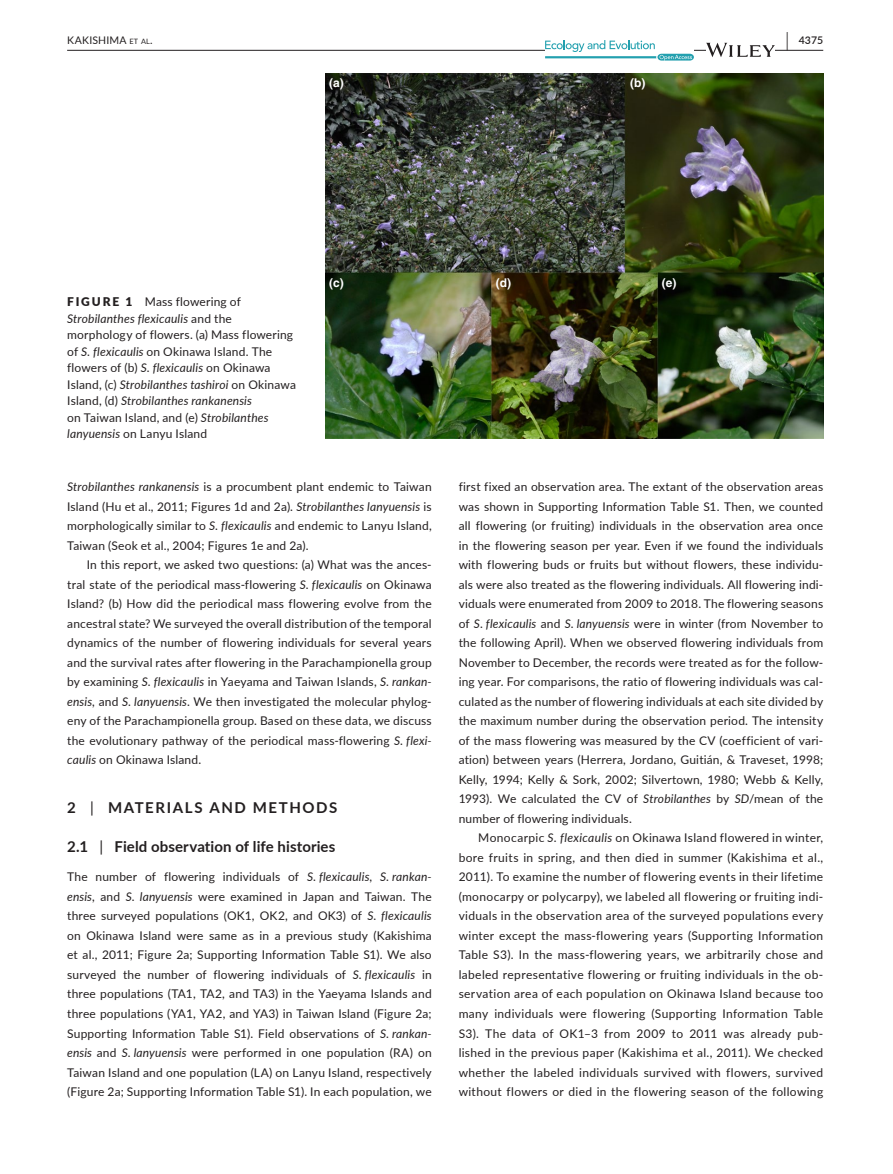
<style>
.page{position:relative;width:893px;height:1174px;background:#fff}
.page>*{position:absolute;margin:0;border:0;box-sizing:border-box;transform-origin:0 0}
.t1{font:600 19.5px "Lato";color:#231f20;scale:.48 1}
.t2{font:700 15px "Lato";letter-spacing:.01em;color:#231f20}
.t3{font:700 15px "Lato";letter-spacing:.11em;color:#231f20}
.t4{font:12px/19.5px "Lato";letter-spacing:.015em;color:#231f20;text-align:justify}
.t5{font:700 12px "Helvetica";color:#fff}
.t6{font:10.5px "Lato";letter-spacing:.02em;color:#231f20}
.t7{font:600 10.5px "Lato";color:#231f20}
.s1{font-size:7.35px}
.s2{font-weight:900}
.s3{font-style:italic}
.s4{font-weight:400}
</style>
<div class="page">
<hr style="left:67px;top:50px;width:756px;height:1px;background:#231f20">
<svg style="left:545px;top:40px;width:149px;height:21px"></svg>
<svg style="left:706px;top:43px;width:69px;height:14px"></svg>
<img style="left:326px;top:73px;width:497px;height:365px">
<h1 class="t1" style="left:786px;top:26px;width:7px">|</h1>
<p class="t6" style="left:67px;top:33px;width:87px">KAKISHIMA <span class="s1">et al</span>.</p>
<p class="t7" style="left:799px;top:33px;width:26px">4375</p>
<p class="t5" style="left:329px;top:75px;width:16px">(a)</p>
<p class="t5" style="left:630px;top:75px;width:17px">(b)</p>
<p class="t4" style="left:67px;top:293px;width:230px;line-height:16.5px;text-align:left"><span class="s2">FIGURE 1</span> Mass flowering of <span class="s3">Strobilanthes flexicaulis</span> and the morphology of flowers. (a) Mass flowering of <span class="s3">S. flexicaulis</span> on Okinawa Island. The flowers of (b) <span class="s3">S. flexicaulis</span> on Okinawa Island, (c) <span class="s3">Strobilanthes tashiroi</span> on Okinawa Island, (d) <span class="s3">Strobilanthes rankanensis<br></span>on Taiwan Island, and (e) <span class="s3">Strobilanthes lanyuensis</span> on Lanyu Island</p>
<p class="t5" style="left:329px;top:275px;width:16px">(c)</p>
<p class="t5" style="left:496px;top:275px;width:17px">(d)</p>
<p class="t5" style="left:662px;top:275px;width:16px">(e)</p>
<p class="t4" style="left:67px;top:476px;width:366px"><span class="s3">Strobilanthes rankanensis</span> is a procumbent plant endemic to Taiwan Island (Hu et al., 2011; Figures 1d and 2a). <span class="s3">Strobilanthes lanyuensis</span> is morphologically similar to <span class="s3">S. flexicaulis</span> and endemic to Lanyu Island, Taiwan (Seok et al., 2004; Figures 1e and 2a).</p>
<p class="t4" style="left:67px;top:554px;width:366px;text-indent:20px">In this report, we asked two questions: (a) What was the ances‐ tral state of the periodical mass‐flowering <span class="s3">S. flexicaulis</span> on Okinawa Island? (b) How did the periodical mass flowering evolve from the ancestral state? We surveyed the overall distribution of the temporal dynamics of the number of flowering individuals for several years and the survival rates after flowering in the Parachampionella group by examining <span class="s3">S. flexicaulis</span> in Yaeyama and Taiwan Islands, <span class="s3">S. rankan‐ ensis,</span> and <span class="s3">S. lanyuensis</span>. We then investigated the molecular phylog‐ eny of the Parachampionella group. Based on these data, we discuss the evolutionary pathway of the periodical mass‐flowering <span class="s3">S. flexi‐ caulis</span> on Okinawa Island.</p>
<p class="t3" style="left:67px;top:796px;width:272px">2 <span class="s4">|</span> MATERIALS AND METHODS</p>
<p class="t2" style="left:67px;top:835px;width:270px">2.1 <span class="s4">|</span> Field observation of life histories</p>
<p class="t4" style="left:67px;top:866px;width:366px">The number of flowering individuals of <span class="s3">S. flexicaulis</span>, <span class="s3">S. rankan‐ ensis,</span> and <span class="s3">S. lanyuensis</span> were examined in Japan and Taiwan. The three surveyed populations (OK1, OK2, and OK3) of <span class="s3">S. flexicaulis </span>on Okinawa Island were same as in a previous study (Kakishima et al., 2011; Figure 2a; Supporting Information Table S1). We also surveyed the number of flowering individuals of <span class="s3">S. flexicaulis</span> in three populations (TA1, TA2, and TA3) in the Yaeyama Islands and three populations (YA1, YA2, and YA3) in Taiwan Island (Figure 2a; Supporting Information Table S1). Field observations of <span class="s3">S. rankan‐ ensis</span> and <span class="s3">S. lanyuensis</span> were performed in one population (RA) on Taiwan Island and one population (LA) on Lanyu Island, respectively (Figure 2a; Supporting Information Table S1). In each population, we</p>
<p class="t4" style="left:459px;top:476px;width:366px">first fixed an observation area. The extant of the observation areas was shown in Supporting Information Table S1. Then, we counted all flowering (or fruiting) individuals in the observation area once in the flowering season per year. Even if we found the individuals with flowering buds or fruits but without flowers, these individu‐ als were also treated as the flowering individuals. All flowering indi‐ viduals were enumerated from 2009 to 2018. The flowering seasons of <span class="s3">S. flexicaulis</span> and <span class="s3">S. lanyuensis</span> were in winter (from November to the following April). When we observed flowering individuals from November to December, the records were treated as for the follow‐ ing year. For comparisons, the ratio of flowering individuals was cal‐ culated as the number of flowering individuals at each site divided by the maximum number during the observation period. The intensity of the mass flowering was measured by the CV (coefficient of vari‐ ation) between years (Herrera, Jordano, Guitián, &amp; Traveset, 1998; Kelly, 1994; Kelly &amp; Sork, 2002; Silvertown, 1980; Webb &amp; Kelly, 1993). We calculated the CV of <span class="s3">Strobilanthes</span> by <span class="s3">SD</span>/mean of the number of flowering individuals.</p>
<p class="t4" style="left:459px;top:827px;width:366px;text-indent:20px">Monocarpic <span class="s3">S. flexicaulis</span> on Okinawa Island flowered in winter, bore fruits in spring, and then died in summer (Kakishima et al., 2011). To examine the number of flowering events in their lifetime (monocarpy or polycarpy), we labeled all flowering or fruiting indi‐ viduals in the observation area of the surveyed populations every winter except the mass‐flowering years (Supporting Information Table S3). In the mass‐flowering years, we arbitrarily chose and labeled representative flowering or fruiting individuals in the ob‐ servation area of each population on Okinawa Island because too many individuals were flowering (Supporting Information Table S3). The data of OK1–3 from 2009 to 2011 was already pub‐ lished in the previous paper (Kakishima et al., 2011). We checked whether the labeled individuals survived with flowers, survived without flowers or died in the flowering season of the following</p>
</div>
